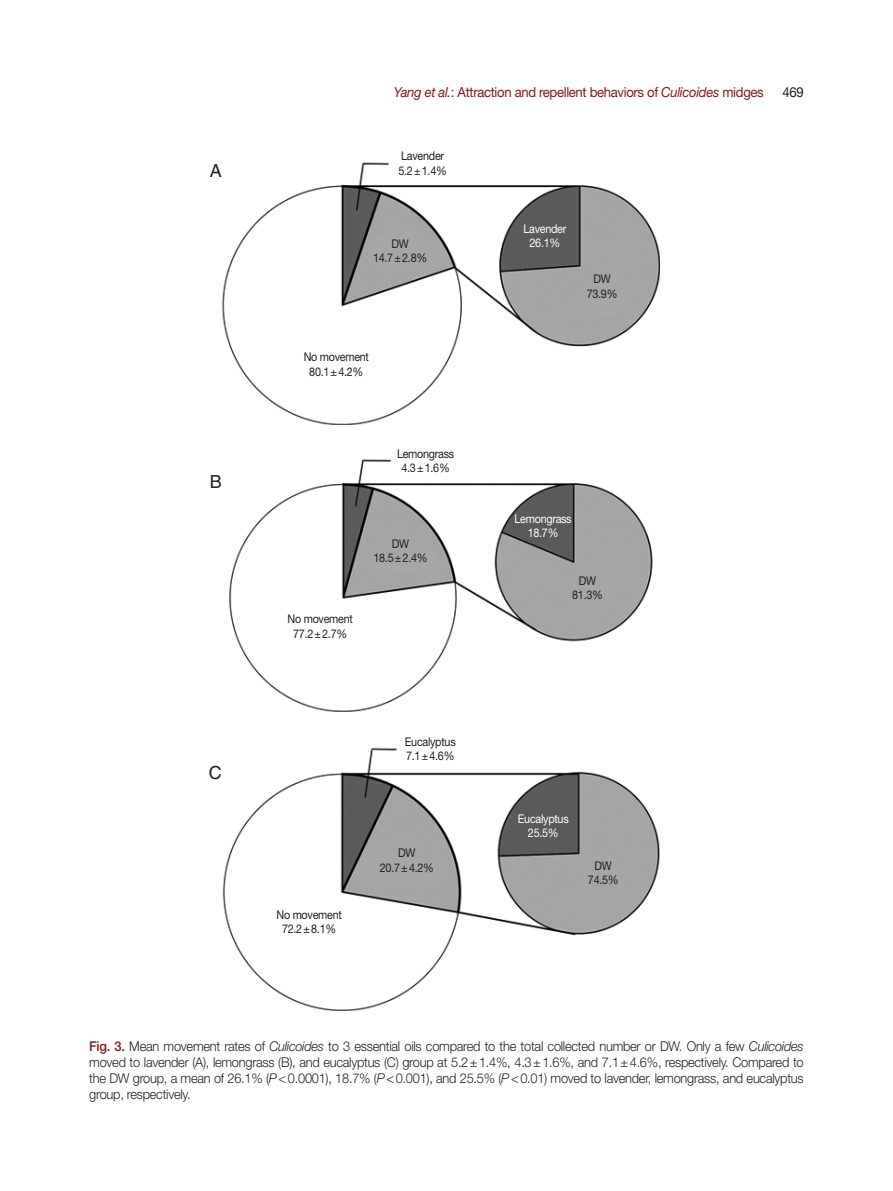
<style>
.page{position:relative;width:893px;height:1191px;background:#fff}
.page>*{position:absolute;margin:0;border:0;box-sizing:border-box;transform-origin:0 0}
.t1{font:18px "Helvetica LT Std";color:#231f20}
.t2{font:13.8px "Helvetica Neue LT Std";letter-spacing:-.025em;color:#88181b;scale:.95 1}
.t3{font:13.8px "Helvetica Neue LT Std";color:#231f20;scale:.95 1}
.표_제목__그림_설명{font:300 13.5px/16.2px "Helvetica Neue LT Std";letter-spacing:-.02em;color:#231f20;text-align:justify;scale:.95 1}
.그림_지문_8pt{font:12px "Helvetica Neue LT Std";letter-spacing:-.025em;color:#231f20;scale:.9 1}
.그림_지문_8pt-2{font:12px "Helvetica Neue LT Std";letter-spacing:-.025em;color:#fff;scale:.9 1}
.s1{font-style:italic}
.s2{font-weight:500;color:#88181b}
</style>
<div class="page">
<img style="left:222px;top:162px;width:438px;height:263px">
<img style="left:229px;top:459px;width:424px;height:252px">
<img style="left:222px;top:747px;width:438px;height:263px">
<p class="t1" style="left:210px;top:160px;width:14px">A</p>
<p class="t1" style="left:210px;top:471px;width:14px">B</p>
<p class="t1" style="left:209px;top:762px;width:14px">C</p>
<p class="t2" style="left:394px;top:83px;width:391px"><span class="s1">Yang et al.</span>: Attraction and repellent behaviors of <span class="s1">Culicoides</span> midges</p>
<p class="t3" style="left:782px;top:83px;width:24px">469</p>
<p class="그림_지문_8pt" style="left:401px;top:149px;width:49px">Lavender</p>
<p class="그림_지문_8pt" style="left:398px;top:163px;width:55px">5.2±1.4%</p>
<p class="그림_지문_8pt" style="left:391px;top:236px;width:21px">DW</p>
<p class="그림_지문_8pt" style="left:373px;top:251px;width:62px">14.7±2.8%</p>
<p class="그림_지문_8pt" style="left:304px;top:350px;width:74px">No movement</p>
<p class="그림_지문_8pt" style="left:309px;top:364px;width:62px">80.1±4.2%</p>
<p class="그림_지문_8pt" style="left:397px;top:446px;width:65px">Lemongrass</p>
<p class="그림_지문_8pt" style="left:401px;top:461px;width:55px">4.3±1.6%</p>
<p class="그림_지문_8pt" style="left:288px;top:611px;width:74px">No movement</p>
<p class="그림_지문_8pt" style="left:293px;top:626px;width:62px">77.2±2.7%</p>
<p class="그림_지문_8pt" style="left:392px;top:536px;width:21px">DW</p>
<p class="그림_지문_8pt" style="left:373px;top:551px;width:62px">18.5±2.4%</p>
<p class="그림_지문_8pt" style="left:276px;top:907px;width:74px">No movement</p>
<p class="그림_지문_8pt" style="left:282px;top:921px;width:62px">72.2±8.1%</p>
<p class="그림_지문_8pt" style="left:405px;top:734px;width:58px">Eucalyptus</p>
<p class="그림_지문_8pt" style="left:406px;top:749px;width:55px">7.1±4.6%</p>
<p class="그림_지문_8pt" style="left:398px;top:846px;width:21px">DW</p>
<p class="그림_지문_8pt" style="left:380px;top:860px;width:62px">20.7±4.2%</p>
<p class="그림_지문_8pt-2" style="left:523px;top:221px;width:49px">Lavender</p>
<p class="그림_지문_8pt-2" style="left:530px;top:236px;width:36px">26.1%</p>
<p class="그림_지문_8pt" style="left:593px;top:272px;width:21px">DW</p>
<p class="그림_지문_8pt" style="left:587px;top:286px;width:36px">73.9%</p>
<p class="그림_지문_8pt-2" style="left:514px;top:511px;width:65px">Lemongrass</p>
<p class="그림_지문_8pt-2" style="left:528px;top:525px;width:36px">18.7%</p>
<p class="그림_지문_8pt" style="left:579px;top:573px;width:21px">DW</p>
<p class="그림_지문_8pt" style="left:572px;top:588px;width:36px">81.3%</p>
<p class="그림_지문_8pt-2" style="left:518px;top:811px;width:58px">Eucalyptus</p>
<p class="그림_지문_8pt-2" style="left:528px;top:825px;width:36px">25.5%</p>
<p class="그림_지문_8pt" style="left:595px;top:858px;width:21px">DW</p>
<p class="그림_지문_8pt" style="left:588px;top:872px;width:36px">74.5%</p>
<p class="표_제목__그림_설명" style="left:89px;top:1037px;width:753px"><span class="s2">Fig. 3.</span> Mean movement rates of <span class="s1">Culicoides</span> to 3 essential oils compared to the total collected number or DW. Only a few <span class="s1">Culicoides </span>moved to lavender (A), lemongrass (B), and eucalyptus (C) group at 5.2±1.4%, 4.3±1.6%, and 7.1±4.6%, respectively. Compared to the DW group, a mean of 26.1% (<span class="s1">P</span>&lt;0.0001), 18.7% (<span class="s1">P</span>&lt;0.001), and 25.5% (<span class="s1">P</span>&lt;0.01) moved to lavender, lemongrass, and eucalyptus group, respectively.</p>
</div>
